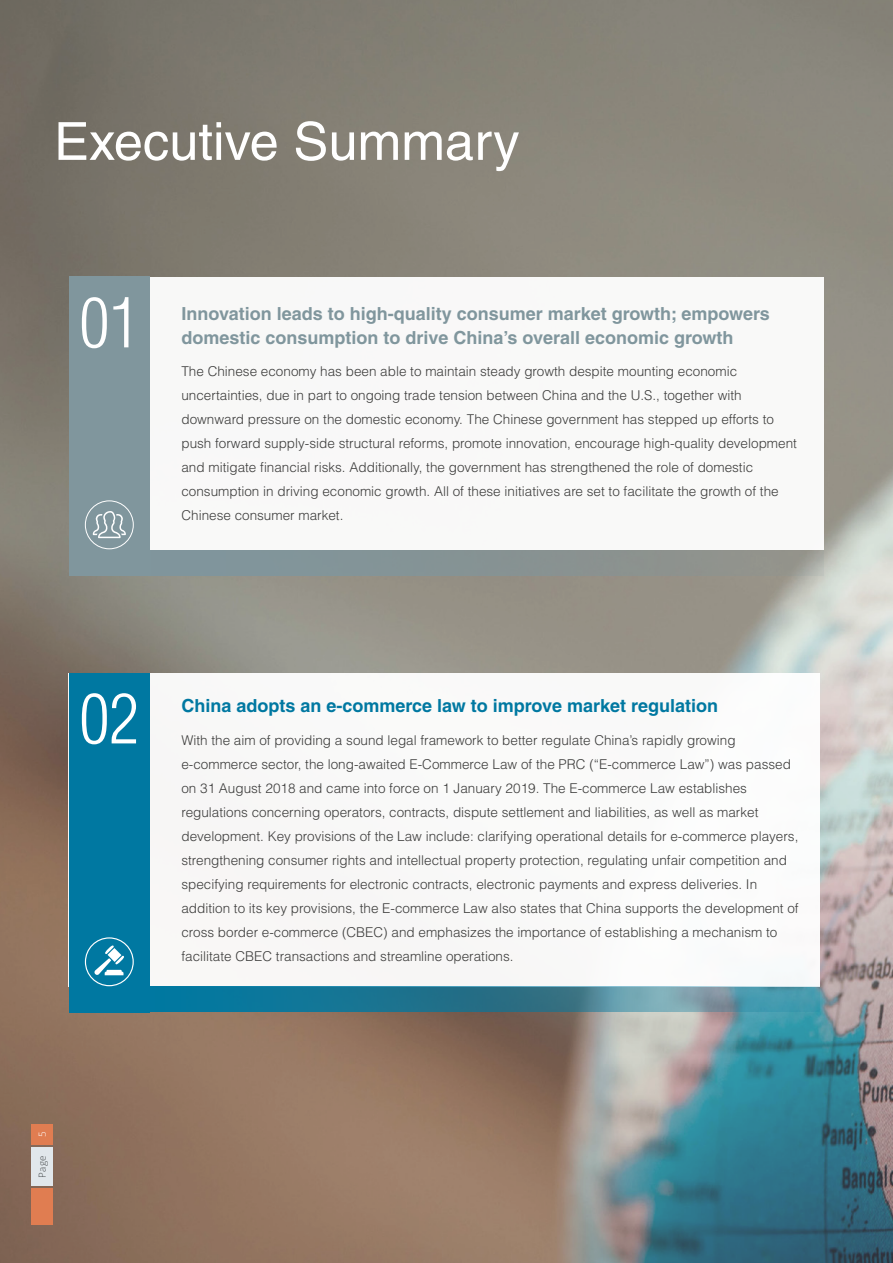
<style>
.page{position:relative;width:893px;height:1263px;background:#fff}
.page>*{position:absolute;margin:0;border:0;box-sizing:border-box;transform-origin:0 0}
.t1{font:300 condensed 67.5px "Helvetica";color:#fff}
.t2{font:52.5px "Helvetica";color:#fff}
.t3{font:700 18px/24px "Helvetica";color:#80969d}
.t4{font:700 18px "Helvetica";color:#0078a1}
.t5{font:300 13.5px/24px "Helvetica";color:#3c3c3b}
.t6{font:300 9.75px "Open Sans";color:#444849}
.t7{font:300 9.75px "Open Sans";color:#fff}
</style>
<div class="page">
<img style="left:0;top:0;width:893px;height:1263px">
<div style="left:70px;top:277px;width:754px;height:272px;background:#f9f9f8"></div>
<div style="left:69px;top:673px;width:751px;height:313px;background:#fff"></div>
<div style="left:142px;top:550px;width:682px;height:26px;background:linear-gradient(to right,#7b939c,#95958d)"></div>
<svg style="left:150px;top:986px;width:670px;height:26px;background:#34839b"></svg>
<div style="left:69px;top:277px;width:81px;height:299px;background:#80969d"></div>
<div style="left:69px;top:673px;width:81px;height:339px;background:#0078a1"></div>
<div style="left:32px;top:1124px;width:21px;height:21px;background:#e07d51"></div>
<div style="left:32px;top:1147px;width:21px;height:39px;background:#e1e7eb"></div>
<div style="left:32px;top:1188px;width:21px;height:37px;background:#e07d51"></div>
<div style="left:85px;top:937px;width:49px;height:49px;border:1px solid #fff;border-radius:50%"></div>
<svg style="left:94px;top:945px;width:30px;height:30px"></svg>
<div style="left:85px;top:500px;width:49px;height:49px;border:1px solid #fff;border-radius:50%"></div>
<svg style="left:93px;top:511px;width:33px;height:27px"></svg>
<h2 class="t2" style="left:54px;top:111px;width:467px">Executive Summary</h2>
<h1 class="t1" style="left:79px;top:284px;width:61px">01</h1>
<h3 class="t3" style="left:181px;top:301px;width:590px">Innovation leads to high-quality consumer market growth; empowers domestic consumption to drive China’s overall economic growth</h3>
<p class="t5" style="left:181px;top:359px;width:617px">The Chinese economy has been able to maintain steady growth despite mounting economic uncertainties, due in part to ongoing trade tension between China and the U.S., together with downward pressure on the domestic economy. The Chinese government has stepped up efforts to push forward supply-side structural reforms, promote innovation, encourage high-quality development and mitigate financial risks. Additionally, the government has strengthened the role of domestic consumption in driving economic growth. All of these initiatives are set to facilitate the growth of the Chinese consumer market.</p>
<h1 class="t1" style="left:79px;top:680px;width:61px">02</h1>
<h3 class="t4" style="left:181px;top:695px;width:538px">China adopts an e-commerce law to improve market regulation</h3>
<p class="t5" style="left:181px;top:727px;width:619px">With the aim of providing a sound legal framework to better regulate China’s rapidly growing e-commerce sector, the long-awaited E-Commerce Law of the PRC (“E-commerce Law”) was passed on 31 August 2018 and came into force on 1 January 2019. The E-commerce Law establishes regulations concerning operators, contracts, dispute settlement and liabilities, as well as market development. Key provisions of the Law include: clarifying operational details for e-commerce players, strengthening consumer rights and intellectual property protection, regulating unfair competition and specifying requirements for electronic contracts, electronic payments and express deliveries. In addition to its key provisions, the E-commerce Law also states that China supports the development of cross border e-commerce (CBEC) and emphasizes the importance of establishing a mechanism to facilitate CBEC transactions and streamline operations.</p>
<p class="t7" style="left:36px;top:1137px;width:7px;rotate:-90deg">5</p>
<p class="t6" style="left:36px;top:1178px;width:24px;rotate:-90deg">Page</p>
</div>
